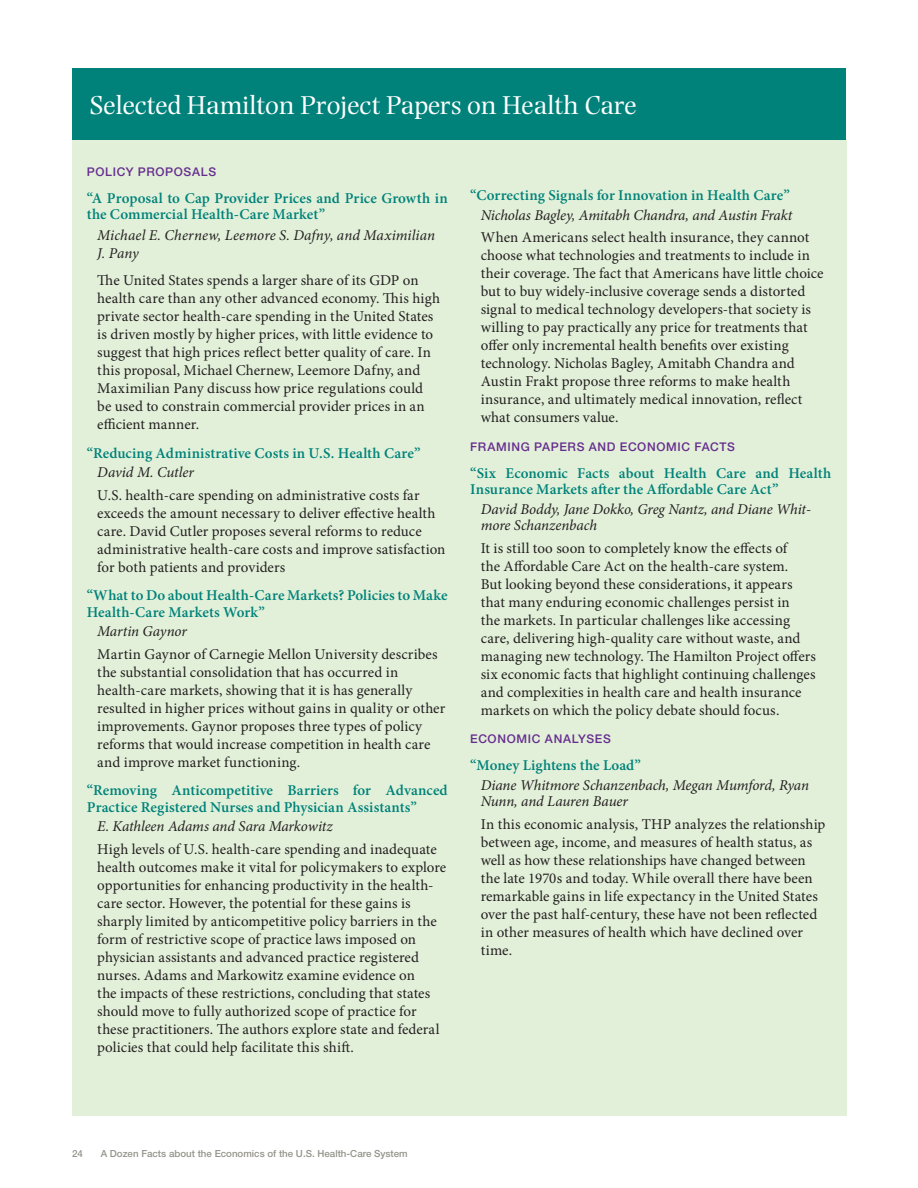
<style>
.page{position:relative;width:918px;height:1188px;background:#fff}
.page>*{position:absolute;margin:0;border:0;box-sizing:border-box;transform-origin:0 0}
.Selected_Papers_Head{font:27px "Photina MT Std";color:#fff}
.Selected_Paper_Descr{font:15px/18px "Minion Pro";letter-spacing:.005em;color:#231f20}
.Selected_Papers_Pape{font:600 15px/16.5px "Minion Pro";letter-spacing:.005em;color:#00827a}
.Selected_Papers_Auth{font:italic 15px/16.5px "Minion Pro";letter-spacing:-.01em;color:#231f20}
.Selected_Paper_Descr-2{font:italic 15px/18px "Minion Pro";letter-spacing:.005em;color:#231f20}
.SelectedPapers_Headi{font:500 12px "Helvetica Neue LT Std";letter-spacing:.055em;color:#662d8e}
.t1{font:500 9.75px "Helvetica Neue LT Std";color:#94948a}
</style>
<div class="page">
<div style="left:72px;top:140px;width:774px;height:976px;background:#e2f0d9"></div>
<div style="left:72px;top:68px;width:774px;height:72px;background:#00827a"></div>
<p class="Selected_Papers_Head" style="left:90px;top:89px;width:548px">Selected Hamilton Project Papers on Health Care</p>
<p class="SelectedPapers_Headi" style="left:87px;top:164px;width:131px">POLICY PROPOSALS</p>
<p class="Selected_Papers_Pape" style="left:87px;top:189px;width:362px">“A Proposal to Cap Provider Prices and Price Growth in the Commercial Health-Care Market”</p>
<p class="Selected_Paper_Descr-2" style="left:97px;top:226px;width:339px">Michael E. Chernew, Leemore S. Dafny, and Maximilian<br>J. Pany</p>
<p class="Selected_Paper_Descr" style="left:97px;top:271px;width:344px">The United States spends a larger share of its GDP on health care than any other advanced economy. This high private sector health-care spending in the United States is driven mostly by higher prices, with little evidence to suggest that high prices reflect better quality of care. In this proposal, Michael Chernew, Leemore Dafny, and Maximilian Pany discuss how price regulations could be used to constrain commercial provider prices in an efficient manner.</p>
<p class="Selected_Papers_Pape" style="left:87px;top:444px;width:335px">“Reducing Administrative Costs in U.S. Health Care”</p>
<p class="Selected_Papers_Auth" style="left:97px;top:464px;width:98px">David M. Cutler</p>
<p class="Selected_Paper_Descr" style="left:97px;top:486px;width:350px">U.S. health-care spending on administrative costs far exceeds the amount necessary to deliver effective health care. David Cutler proposes several reforms to reduce administrative health-care costs and improve satisfaction for both patients and providers</p>
<p class="Selected_Papers_Pape" style="left:87px;top:587px;width:362px">“What to Do about Health-Care Markets? Policies to Make<br>Health-Care Markets Work”</p>
<p class="Selected_Papers_Auth" style="left:97px;top:623px;width:91px">Martin Gaynor</p>
<p class="Selected_Paper_Descr" style="left:97px;top:645px;width:349px">Martin Gaynor of Carnegie Mellon University describes the substantial consolidation that has occurred in health-care markets, showing that it is has generally resulted in higher prices without gains in quality or other improvements. Gaynor proposes three types of policy reforms that would increase competition in health care and improve market functioning.</p>
<p class="Selected_Papers_Pape" style="left:87px;top:782px;width:362px">“Removing Anticompetitive Barriers for Advanced<br>Practice Registered Nurses and Physician Assistants”</p>
<p class="Selected_Papers_Auth" style="left:97px;top:818px;width:237px">E. Kathleen Adams and Sara Markowitz</p>
<p class="Selected_Paper_Descr" style="left:97px;top:840px;width:351px">High levels of U.S. health-care spending and inadequate health outcomes make it vital for policymakers to explore opportunities for enhancing productivity in the health&shy;care sector. However, the potential for these gains is sharply limited by anticompetitive policy barriers in the form of restrictive scope of practice laws imposed on physician assistants and advanced practice registered nurses. Adams and Markowitz examine evidence on<br>the impacts of these restrictions, concluding that states should move to fully authorized scope of practice for these practitioners. The authors explore state and federal policies that could help facilitate this shift.</p>
<p class="Selected_Papers_Pape" style="left:470px;top:187px;width:321px">“Correcting Signals for Innovation in Health Care”</p>
<p class="Selected_Papers_Auth" style="left:481px;top:207px;width:313px">Nicholas Bagley, Amitabh Chandra, and Austin Frakt</p>
<p class="Selected_Paper_Descr" style="left:481px;top:229px;width:344px">When Americans select health insurance, they cannot choose what technologies and treatments to include in their coverage. The fact that Americans have little choice but to buy widely-inclusive coverage sends a distorted signal to medical technology developers-that society is willing to pay practically any price for treatments that offer only incremental health benefits over existing technology. Nicholas Bagley, Amitabh Chandra and Austin Frakt propose three reforms to make health insurance, and ultimately medical innovation, reflect what consumers value.</p>
<p class="SelectedPapers_Headi" style="left:470px;top:439px;width:266px">FRAMING PAPERS AND ECONOMIC FACTS</p>
<p class="Selected_Papers_Pape" style="left:470px;top:465px;width:362px">“Six Economic Facts about Health Care and Health<br>Insurance Markets after the Affordable Care Act”</p>
<p class="Selected_Papers_Auth" style="left:481px;top:501px;width:332px">David Boddy, Jane Dokko, Greg Nantz, and Diane Whit&shy;more Schanzenbach</p>
<p class="Selected_Paper_Descr" style="left:481px;top:539px;width:337px">It is still too soon to completely know the effects of<br>the Affordable Care Act on the health-care system.<br>But looking beyond these considerations, it appears that many enduring economic challenges persist in<br>the markets. In particular challenges like accessing care, delivering high-quality care without waste, and managing new technology. The Hamilton Project offers six economic facts that highlight continuing challenges and complexities in health care and health insurance markets on which the policy debate should focus.</p>
<p class="SelectedPapers_Headi" style="left:470px;top:732px;width:142px">ECONOMIC ANALYSES</p>
<p class="Selected_Papers_Pape" style="left:470px;top:757px;width:172px">“Money Lightens the Load”</p>
<p class="Selected_Papers_Auth" style="left:481px;top:777px;width:330px">Diane Whitmore Schanzenbach, Megan Mumford, Ryan<br>Nunn, and Lauren Bauer</p>
<p class="Selected_Paper_Descr" style="left:481px;top:815px;width:346px">In this economic analysis, THP analyzes the relationship between age, income, and measures of health status, as well as how these relationships have changed between the late 1970s and today. While overall there have been remarkable gains in life expectancy in the United States over the past half-century, these have not been reflected in other measures of health which have declined over time.</p>
<p class="t1" style="left:72px;top:1147px;width:12px">24</p>
<p class="t1" style="left:101px;top:1147px;width:309px">A Dozen Facts about the Economics of the U.S. Health-Care System</p>
</div>
